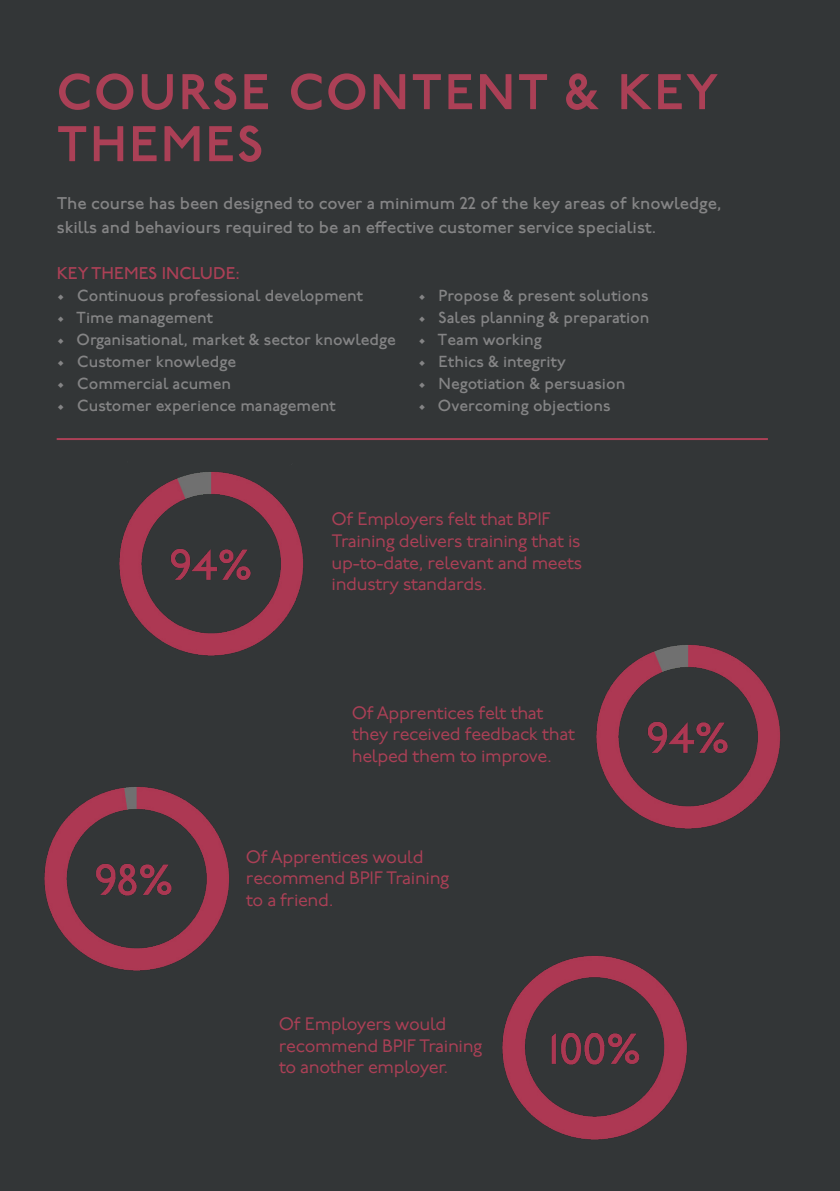
<style>
.page{position:relative;width:840px;height:1191px;background:#fff}
.page>*{position:absolute;margin:0;border:0;box-sizing:border-box;transform-origin:0 0}
.t1{font:600 50px/52px "P22 Underground";letter-spacing:.05em;color:#ab4056}
.t2{font:18px/21.6px "P22 Underground";letter-spacing:-.02em;color:#ab4056}
.t3{font:500 17px/24px "P22 Underground";color:#848485}
.t4{font:500 17px "P22 Underground";color:#ab4056}
.t5{font:500 16px "P22 Underground";color:#848485}
</style>
<div class="page">
<div style="left:0;top:0;width:839px;height:1191px;background:#333637"></div>
<img style="left:119px;top:472px;width:185px;height:184px">
<img style="left:596px;top:645px;width:185px;height:184px">
<img style="left:44px;top:787px;width:185px;height:184px">
<img style="left:502px;top:956px;width:185px;height:184px">
<hr style="left:57px;top:438px;width:710px;height:2px;background:#ab4056">
<p class="t1" style="left:57px;top:68px;width:662px">COURSE CONTENT &amp; KEY<br>THEMES</p>
<p class="t3" style="left:57px;top:192px;width:666px">The course has been designed to cover a minimum 22 of the key areas of knowledge, skills and behaviours required to be an effective customer service specialist.</p>
<p class="t4" style="left:57px;top:264px;width:185px">KEY THEMES INCLUDE:</p>
<p class="t5" style="left:57px;top:287px;width:308px">• Continuous professional development</p>
<p class="t5" style="left:57px;top:309px;width:158px">• Time management</p>
<p class="t5" style="left:57px;top:331px;width:340px">• Organisational, market &amp; sector knowledge</p>
<p class="t5" style="left:57px;top:353px;width:181px">• Customer knowledge</p>
<p class="t5" style="left:57px;top:375px;width:176px">• Commercial acumen</p>
<p class="t5" style="left:57px;top:397px;width:280px">• Customer experience management</p>
<p class="t5" style="left:418px;top:287px;width:232px">• Propose &amp; present solutions</p>
<p class="t5" style="left:418px;top:309px;width:233px">• Sales planning &amp; preparation</p>
<p class="t5" style="left:418px;top:331px;width:125px">• Team working</p>
<p class="t5" style="left:418px;top:353px;width:149px">• Ethics &amp; integrity</p>
<p class="t5" style="left:418px;top:375px;width:209px">• Negotiation &amp; persuasion</p>
<p class="t5" style="left:418px;top:397px;width:194px">• Overcoming objections</p>
<p class="t2" style="left:331px;top:509px;width:252px">Of Employers felt that BPIF<br>Training delivers training that is up-to-date, relevant and meets industry standards.</p>
<p class="t2" style="left:351px;top:702px;width:224px">Of Apprentices felt that they received feedback that helped them to improve.</p>
<p class="t2" style="left:246px;top:846px;width:205px">Of Apprentices would recommend BPIF Training to a friend.</p>
<p class="t2" style="left:279px;top:1013px;width:205px">Of Employers would recommend BPIF Training to another employer.</p>
</div>
